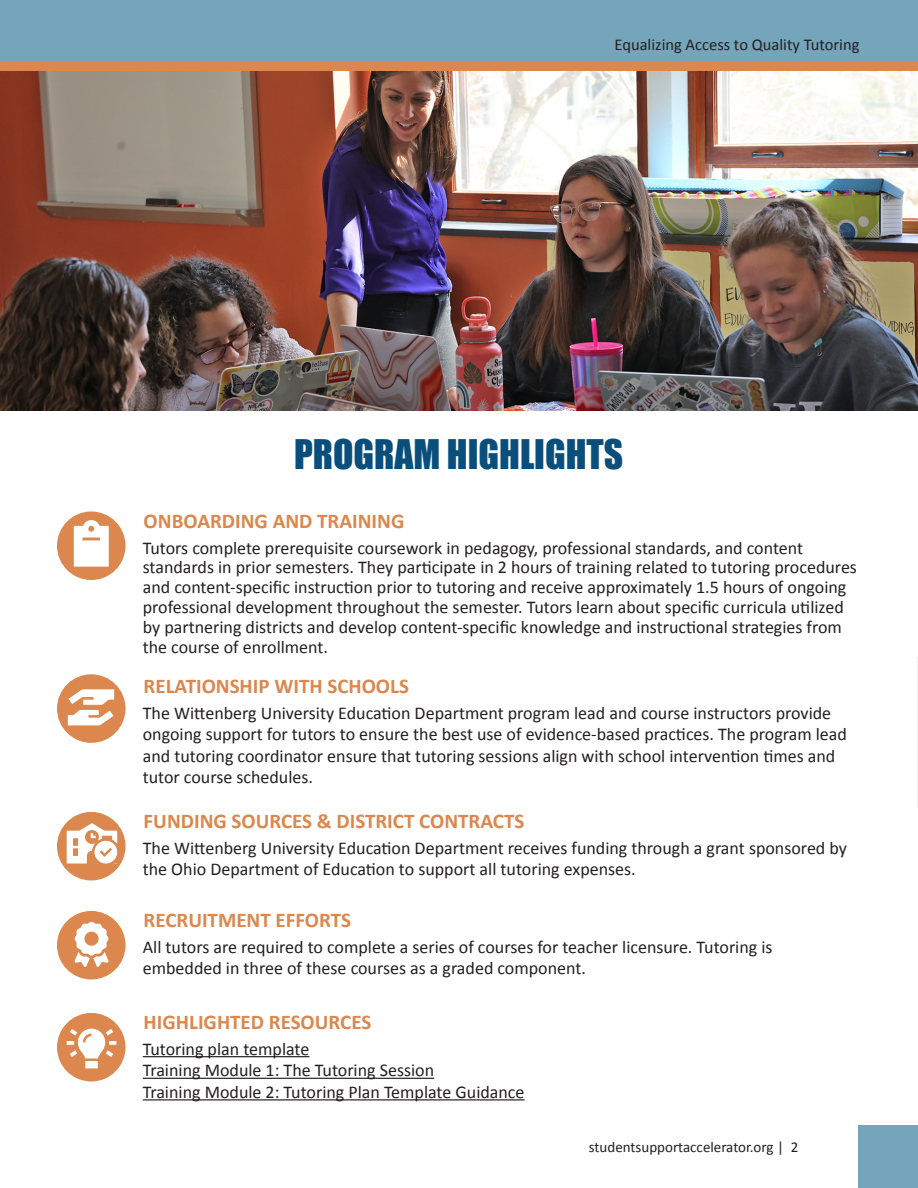
<style>
.page{position:relative;width:918px;height:1188px;background:#fff}
.page>*{position:absolute;margin:0;border:0;box-sizing:border-box;transform-origin:0 0}
.t1{font:37.5px "Impact";color:#0a4f7c}
.t2{font:700 21px "Calibri";color:#db874d}
.t3{font:18px/21.6px "Calibri";color:#231f20}
.t4{font:16.5px "Calibri";color:#231f20}
.t5{font:15px "Calibri";color:#231f20}
</style>
<div class="page">
<hr style="left:917px;top:482px;width:1px;height:326px;background:#f0f1f1">
<img style="left:0;top:70px;width:917px;height:341px">
<div style="left:0;top:411px;width:918px;height:246px;background:#fff"></div>
<div style="left:0;top:0;width:918px;height:62px;background:#75a5bb"></div>
<div style="left:0;top:62px;width:918px;height:8px;background:#db874d"></div>
<hr style="left:917px;top:1125px;width:1px;height:63px;background:#75a5bb">
<div style="left:858px;top:1125px;width:59px;height:63px;background:#75a5bb"></div>
<div style="left:57px;top:511px;width:69px;height:69px;background:#db874d;border-radius:50%"></div>
<svg style="left:74px;top:520px;width:35px;height:47px;background:#f9ede5"></svg>
<div style="left:57px;top:674px;width:69px;height:69px;background:#db874d;border-radius:50%"></div>
<div style="left:57px;top:911px;width:69px;height:68px;background:#db874d;border-radius:50%"></div>
<svg style="left:68px;top:689px;width:46px;height:36px"></svg>
<hr style="left:143px;top:1056px;width:166px;height:1px;background:#231f20">
<hr style="left:143px;top:1078px;width:291px;height:1px;background:#231f20">
<hr style="left:143px;top:1099px;width:382px;height:1px;background:#231f20">
<div style="left:57px;top:1013px;width:69px;height:68px;background:#db874d;border-radius:50%"></div>
<svg style="left:67px;top:1029px;width:49px;height:39px"></svg>
<svg style="left:74px;top:922px;width:35px;height:45px"></svg>
<div style="left:57px;top:812px;width:69px;height:68px;background:#db874d;border-radius:50%"></div>
<svg style="left:67px;top:823px;width:50px;height:41px"></svg>
<p class="t4" style="left:615px;top:35px;width:246px">Equalizing Access to Quality Tutoring</p>
<h1 class="t1" style="left:294px;top:425px;width:331px">PROGRAM HIGHLIGHTS</h1>
<p class="t2" style="left:144px;top:508px;width:262px">ONBOARDING AND TRAINING</p>
<p class="t3" style="left:143px;top:538px;width:716px;line-height:19.8px">Tutors complete prerequisite coursework in pedagogy, professional standards, and content standards in prior semesters. They participate in 2 hours of training related to tutoring procedures and content-specific instruction prior to tutoring and receive approximately 1.5 hours of ongoing professional development throughout the semester. Tutors learn about specific curricula utilized by partnering districts and develop content-specific knowledge and instructional strategies from the course of enrollment.</p>
<p class="t2" style="left:144px;top:673px;width:267px">RELATIONSHIP WITH SCHOOLS</p>
<p class="t3" style="left:143px;top:702px;width:706px">The Wittenberg University Education Department program lead and course instructors provide ongoing support for tutors to ensure the best use of evidence-based practices. The program lead and tutoring coordinator ensure that tutoring sessions align with school intervention times and tutor course schedules.</p>
<p class="t2" style="left:144px;top:808px;width:382px">FUNDING SOURCES &amp; DISTRICT CONTRACTS</p>
<p class="t3" style="left:143px;top:837px;width:706px">The Wittenberg University Education Department receives funding through a grant sponsored by the Ohio Department of Education to support all tutoring expenses.</p>
<p class="t2" style="left:144px;top:907px;width:209px">RECRUITMENT EFFORTS</p>
<p class="t3" style="left:143px;top:936px;width:631px">All tutors are required to complete a series of courses for teacher licensure. Tutoring is embedded in three of these courses as a graded component.</p>
<p class="t2" style="left:144px;top:1009px;width:229px">HIGHLIGHTED RESOURCES</p>
<p class="t3" style="left:143px;top:1038px;width:383px">Tutoring plan template<br>Training Module 1: The Tutoring Session<br>Training Module 2: Tutoring Plan Template Guidance</p>
<p class="t5" style="left:589px;top:1137px;width:211px">studentsupportaccelerator.org | 2</p>
</div>
